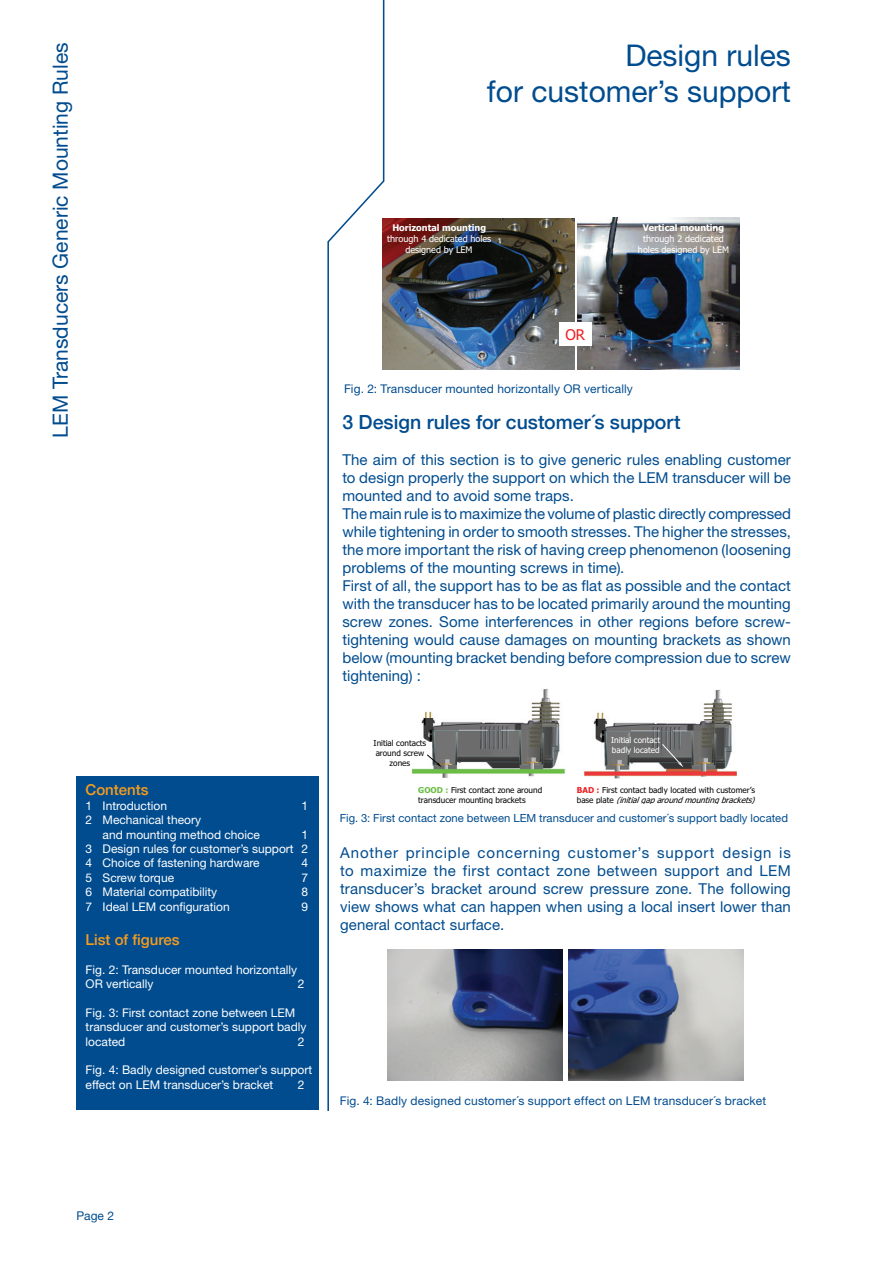
<style>
.page{position:relative;width:893px;height:1263px;background:#fff}
.page>*{position:absolute;margin:0;border:0;box-sizing:border-box;transform-origin:0 0}
.t1{font:30px/36px "Helvetica Neue";color:#004c8f;text-align:right}
.t2{font:21px "Helvetica Neue";color:#004c8f}
.t3{font:500 19.5px "Helvetica Neue";color:#004c8f}
.t4{font:15px/18px "Helvetica Neue";letter-spacing:.005em;color:#004c8f}
.t5{font:500 15px "Helvetica Neue";color:#f89c1c}
.t6{font:14.85px "Tahoma";color:#ee2123}
.t7{font:12px/14.4px "Helvetica Neue";color:#fff}
.t8{font:12px "Helvetica Neue";letter-spacing:.015em;color:#004c8f}
.t9{font:12px "Helvetica Neue";color:#004c8f}
.t10{font:11.25px "Helvetica Neue";letter-spacing:.005em;color:#004c8f}
.t11{font:9.15px/11.1px "Tahoma";color:#fff;text-align:center}
.t12{font:700 9.15px "Tahoma";color:#fff}
.t13{font:8.1px/9.9px "Tahoma";color:#050504}
.t14{font:8.1px/9.9px "Tahoma";color:#fff}
.s1{font-weight:700;color:#6abd45}
.s2{font-weight:700;color:#ee2123}
.s3{font-style:italic}
</style>
<div class="page">
<svg style="left:327px;top:0;width:57px;height:1110px"></svg>
<img style="left:412px;top:689px;width:153px;height:89px">
<img style="left:584px;top:690px;width:153px;height:88px">
<div style="left:412px;top:690px;width:25px;height:19px;background:#fff"></div>
<div style="left:625px;top:689px;width:25px;height:19px;background:#fff"></div>
<svg style="left:662px;top:743px;width:21px;height:24px"></svg>
<svg style="left:426px;top:754px;width:16px;height:13px"></svg>
<img style="left:388px;top:950px;width:175px;height:131px">
<img style="left:568px;top:950px;width:175px;height:131px">
<img style="left:382px;top:218px;width:193px;height:151px">
<img style="left:577px;top:218px;width:163px;height:152px">
<div style="left:559px;top:323px;width:32px;height:23px;background:#fff"></div>
<div style="left:77px;top:776px;width:242px;height:333px;background:#004c8f"></div>
<h2 class="t2" style="left:48px;top:438px;width:397px;rotate:-90deg">LEM Transducers Generic Mounting Rules</h2>
<h1 class="t1" style="left:487px;top:37px;width:305px">Design rules<br>for customer’s support</h1>
<p class="t12" style="left:643px;top:221px;width:83px">Vertical mounting</p>
<p class="t11" style="left:638px;top:233px;width:93px">through 2 dedicated holes designed by LEM</p>
<p class="t12" style="left:392px;top:221px;width:95px">Horizontal mounting</p>
<p class="t11" style="left:387px;top:233px;width:106px">through 4 dedicated holes designed by LEM</p>
<p class="t6" style="left:565px;top:325px;width:21px">OR</p>
<p class="t8" style="left:344px;top:381px;width:290px">Fig. 2: Transducer mounted horizontally OR vertically</p>
<h3 class="t3" style="left:342px;top:410px;width:340px">3 Design rules for customer´s support</h3>
<p class="t4" style="left:342px;top:450px;width:450px">The aim of this section is to give generic rules enabling customer to design properly the support on which the LEM transducer will be mounted and to avoid some traps.<br>The main rule is to maximize the volume of plastic directly compressed while tightening in order to smooth stresses. The higher the stresses, the more important the risk of having creep phenomenon (loosening problems of the mounting screws in time).<br>First of all, the support has to be as flat as possible and the contact with the transducer has to be located primarily around the mounting screw zones. Some interferences in other regions before screw&shy;tightening would cause damages on mounting brackets as shown below (mounting bracket bending before compression due to screw tightening) :</p>
<p class="t5" style="left:86px;top:781px;width:65px">Contents</p>
<p class="t7" style="left:86px;top:798px;width:83px">1 Introduction</p>
<p class="t7" style="left:302px;top:798px;width:8px">1</p>
<p class="t7" style="left:103px;top:812px;width:159px;text-indent:-17px">2 Mechanical theory<br>and mounting method choice</p>
<p class="t7" style="left:86px;top:827px;width:224px;text-align:justify;text-indent:216px">1<br>3 Design rules for customer’s support 2<br>4 Choice of fastening hardware</p>
<p class="t7" style="left:302px;top:856px;width:8px">4</p>
<p class="t7" style="left:86px;top:870px;width:90px">5 Screw torque</p>
<p class="t7" style="left:302px;top:870px;width:8px">7</p>
<p class="t7" style="left:86px;top:884px;width:133px">6 Material compatibility</p>
<p class="t7" style="left:302px;top:884px;width:8px">8</p>
<p class="t7" style="left:86px;top:899px;width:146px">7 Ideal LEM configuration</p>
<p class="t7" style="left:302px;top:899px;width:8px">9</p>
<p class="t5" style="left:86px;top:930px;width:95px">List of figures</p>
<p class="t7" style="left:86px;top:962px;width:213px">Fig. 2: Transducer mounted horizontally<br>OR vertically</p>
<p class="t7" style="left:298px;top:976px;width:8px">2</p>
<p class="t7" style="left:86px;top:1005px;width:222px">Fig. 3: First contact zone between LEM transducer and customer’s support badly located</p>
<p class="t7" style="left:298px;top:1034px;width:8px">2</p>
<p class="t7" style="left:86px;top:1063px;width:228px">Fig. 4: Badly designed customer’s support effect on LEM transducer’s bracket</p>
<p class="t7" style="left:298px;top:1077px;width:8px">2</p>
<p class="t13" style="left:374px;top:738px;width:54px;text-align:center">Initial contacts around screw zones</p>
<p class="t14" style="left:611px;top:735px;width:50px">Initial contact badly located</p>
<p class="t13" style="left:418px;top:785px;width:125px"><span class="s1">GOOD :</span> First contact zone around transducer mounting brackets</p>
<p class="t13" style="left:577px;top:785px;width:182px"><span class="s2">BAD :</span> First contact badly located with customer’s b a s e p l a t e <span class="s3">(initialgaparoundmountingbrackets)</span></p>
<p class="t10" style="left:340px;top:811px;width:450px">Fig. 3: First contact zone between LEM transducer and customer´s support badly located</p>
<p class="t4" style="left:340px;top:843px;width:452px;text-align:justify">Another principle concerning customer’s support design is to maximize the first contact zone between support and LEM transducer’s bracket around screw pressure zone. The following view shows what can happen when using a local insert lower than general contact surface.</p>
<p class="t8" style="left:340px;top:1094px;width:428px">Fig. 4: Badly designed customer´s support effect on LEM transducer´s bracket</p>
<p class="t9" style="left:77px;top:1209px;width:39px">Page 2</p>
</div>
